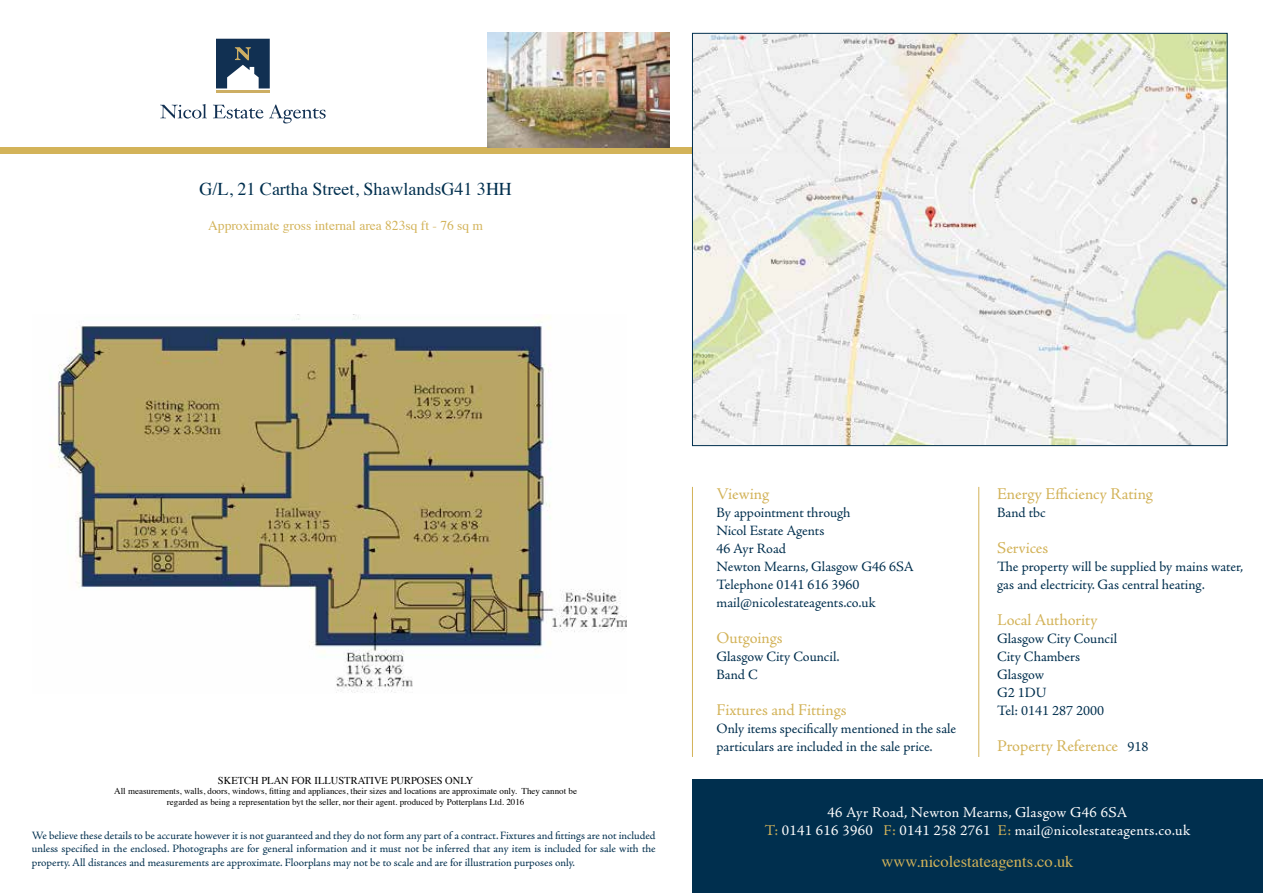
<style>
.page{position:relative;width:1263px;height:893px;background:#fff}
.page>*{position:absolute;margin:0;border:0;box-sizing:border-box;transform-origin:0 0}
.t1{font:18px "Times";color:#002f4e}
.t2{font:16.5px "Adobe Jenson Pro";letter-spacing:-.005em;color:#d3b359}
.t3{font:16.5px "Times";color:#d3b359}
.t4{font:15px "Adobe Jenson Pro";letter-spacing:.02em;color:#fff}
.t5{font:14.25px/18px "Adobe Jenson Pro";letter-spacing:-.005em;color:#002f4e}
.t6{font:13.5px "Times";color:#d3b359}
.t7{font:11.25px/13.5px "Adobe Jenson Pro";letter-spacing:-.005em;color:#002f4e}
.t8{font:10.5px "Times";color:#000}
.t9{font:9px/10.8px "Times";color:#000;text-align:center}
.s1{font-size:14.25px;color:#002f4e}
.s2{color:#d3b359}
</style>
<div class="page">
<div style="left:0;top:148px;width:967px;height:6px;background:#d3b359"></div>
<div style="left:692px;top:779px;width:571px;height:114px;background:#002f4e"></div>
<img style="left:694px;top:35px;width:531px;height:409px">
<img style="left:488px;top:33px;width:181px;height:115px">
<hr style="left:692px;top:487px;width:1px;height:270px;background:#d3b359">
<hr style="left:978px;top:487px;width:1px;height:270px;background:#d3b359">
<svg style="left:160px;top:104px;width:47px;height:15px"></svg>
<svg style="left:213px;top:105px;width:50px;height:14px"></svg>
<svg style="left:269px;top:105px;width:57px;height:18px"></svg>
<svg style="left:216px;top:39px;width:54px;height:49px"></svg>
<hr style="left:216px;top:91px;width:54px;height:2px;background:#cdae63">
<img style="left:50px;top:315px;width:577px;height:378px">
<p class="t1" style="left:199px;top:172px;width:314px">G/L, 21 Cartha Street, ShawlandsG41 3HH</p>
<p class="t6" style="left:208px;top:213px;width:276px">Approximate gross internal area 823sq ft - 76 sq m</p>
<p class="t8" style="left:218px;top:770px;width:257px">SKETCH PLAN FOR ILLUSTRATIVE PURPOSES ONLY</p>
<p class="t9" style="left:114px;top:785px;width:464px">All measurements, walls, doors, windows, fitting and appliances, their sizes and locations are approximate only. They cannot be regarded as being a representation byt the seller, nor their agent. produced by Potterplans Ltd. 2016</p>
<p class="t2" style="left:716px;top:484px;width:54px">Viewing</p>
<p class="t5" style="left:716px;top:504px;width:199px">By appointment through<br>Nicol Estate Agents<br>46 Ayr Road<br>Newton Mearns, Glasgow G46 6SA<br>Telephone 0141 616 3960 mail@nicolestateagents.co.uk</p>
<p class="t2" style="left:716px;top:628px;width:68px">Outgoings</p>
<p class="t5" style="left:716px;top:648px;width:125px">Glasgow City Council.<br>Band C</p>
<p class="t2" style="left:716px;top:700px;width:132px">Fixtures and Fittings</p>
<p class="t5" style="left:716px;top:720px;width:241px">Only items specifically mentioned in the sale particulars are included in the sale price.</p>
<p class="t2" style="left:997px;top:484px;width:157px">Energy Efficiency Rating</p>
<p class="t5" style="left:997px;top:504px;width:50px">Band tbc</p>
<p class="t2" style="left:997px;top:538px;width:53px">Services</p>
<p class="t5" style="left:997px;top:558px;width:248px">The property will be supplied by mains water, gas and electricity. Gas central heating.</p>
<p class="t2" style="left:997px;top:610px;width:102px">Local Authority</p>
<p class="t5" style="left:997px;top:630px;width:121px">Glasgow City Council<br>City Chambers<br>Glasgow<br>G2 1DU<br>Tel: 0141 287 2000</p>
<p class="t2" style="left:997px;top:736px;width:153px">Property Reference <span class="s1">918</span></p>
<p class="t4" style="left:827px;top:803px;width:301px">46 Ayr Road, Newton Mearns, Glasgow G46 6SA</p>
<p class="t7" style="left:32px;top:829px;width:625px">We believe these details to be accurate however it is not guaranteed and they do not form any part of a contract. Fixtures and fittings are not included</p>
<p class="t4" style="left:765px;top:821px;width:427px"><span class="s2">T:</span> 0141 616 3960 <span class="s2">F:</span> 0141 258 2761 <span class="s2">E:</span> mail@nicolestateagents.co.uk</p>
<p class="t7" style="left:32px;top:842px;width:625px">unless specified in the enclosed. Photographs are for general information and it must not be inferred that any item is included for sale with the property. All distances and measurements are approximate. Floorplans may not be to scale and are for illustration purposes only.</p>
<p class="t3" style="left:882px;top:846px;width:193px">www.nicolestateagents.co.uk</p>
</div>
